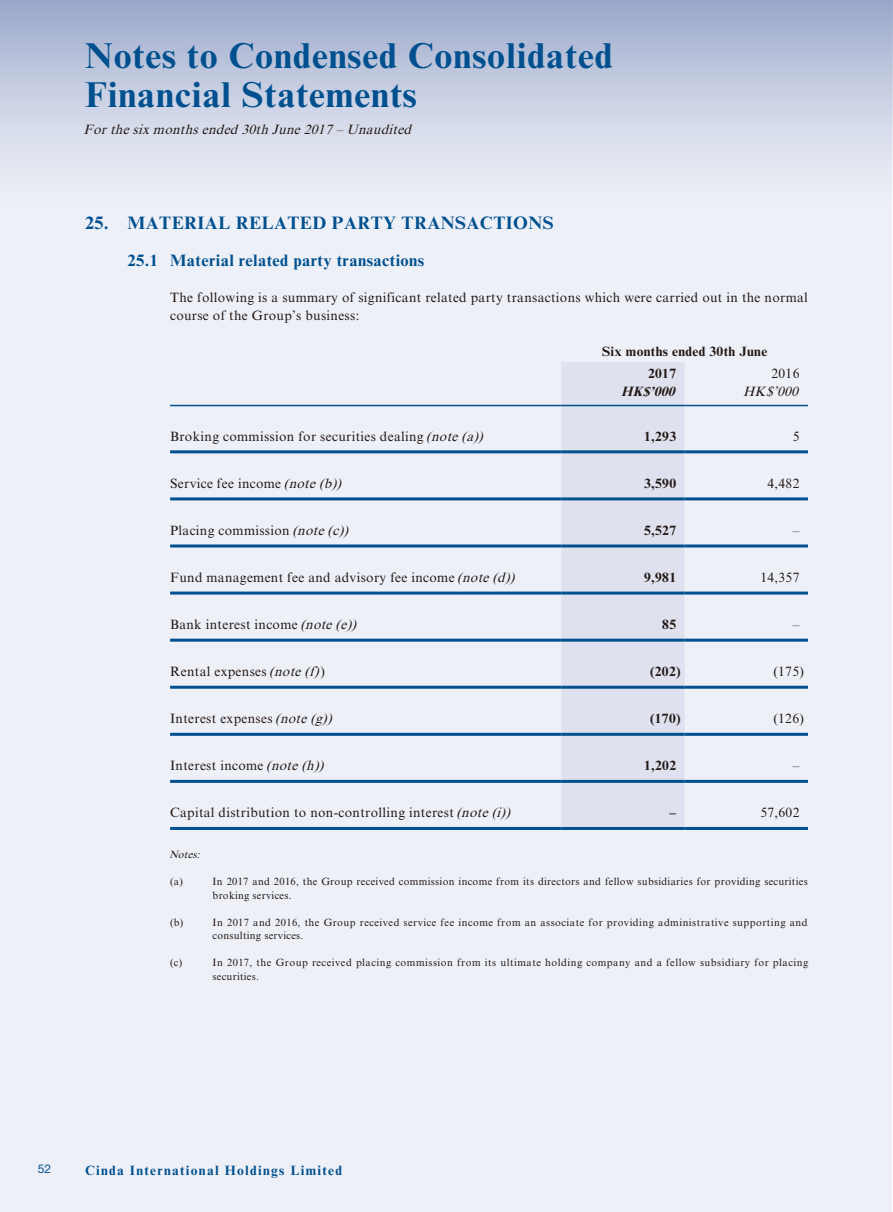
<style>
.page{position:relative;width:893px;height:1212px;background:#fff}
.page>*{position:absolute;margin:0;border:0;box-sizing:border-box;transform-origin:0 0}
.t1{font:700 36px/39px "Times New Roman MT Std";letter-spacing:.025em;color:#00508f}
.t2{font:700 18px "Times New Roman MT Std";letter-spacing:.025em;color:#00508f}
.t3{font:700 16.5px "Times New Roman MT Std";letter-spacing:.025em;color:#00508f}
.t4{font:13.5px/18px "Times New Roman MT Std";letter-spacing:.025em;color:#231916}
.t5{font:700 13.5px/22.2px "Times New Roman MT Std";letter-spacing:.025em;color:#231916}
.t6{font:italic 13.5px "Times New Roman MT Std";color:#231916}
.t7{font:700 13.5px "Times New Roman MT Std";letter-spacing:.095em;color:#00508f}
.t8{font:italic 700 13.5px "Times New Roman MT Std";color:#231916}
.t9{font:12px "Helvetica Neue LT Std";color:#00508f}
.t10{font:10.5px/13.5px "Times New Roman MT Std";letter-spacing:.045em;color:#231916}
.t11{font:10.5px/13.5px "Times New Roman MT Std";letter-spacing:.025em;color:#231916}
.t12{font:italic 10.5px "Times New Roman MT Std";color:#231916}
.s1{font-style:italic}
</style>
<div class="page">
<div style="left:0;top:0;width:891px;height:1212px;background:#eef0f7"></div>
<div style="left:0;top:0;width:893px;height:215px;background:linear-gradient(to bottom,#9faccd,#f7f8fc)"></div>
<div style="left:561px;top:362px;width:124px;height:465px;background:#dfe2ee"></div>
<hr style="left:170px;top:405px;width:391px;height:1px;background:#00508f">
<hr style="left:561px;top:405px;width:124px;height:1px;background:#00508f">
<hr style="left:685px;top:405px;width:123px;height:1px;background:#00508f">
<hr style="left:170px;top:450px;width:391px;height:3px;background:#00508f">
<hr style="left:561px;top:450px;width:124px;height:3px;background:#00508f">
<hr style="left:685px;top:450px;width:123px;height:3px;background:#00508f">
<hr style="left:170px;top:497px;width:391px;height:3px;background:#00508f">
<hr style="left:561px;top:497px;width:124px;height:3px;background:#00508f">
<hr style="left:685px;top:497px;width:123px;height:3px;background:#00508f">
<hr style="left:170px;top:544px;width:391px;height:3px;background:#00508f">
<hr style="left:561px;top:544px;width:124px;height:3px;background:#00508f">
<hr style="left:685px;top:544px;width:123px;height:3px;background:#00508f">
<hr style="left:170px;top:591px;width:391px;height:3px;background:#00508f">
<hr style="left:561px;top:591px;width:124px;height:3px;background:#00508f">
<hr style="left:685px;top:591px;width:123px;height:3px;background:#00508f">
<hr style="left:170px;top:639px;width:391px;height:3px;background:#00508f">
<hr style="left:561px;top:639px;width:124px;height:3px;background:#00508f">
<hr style="left:685px;top:639px;width:123px;height:3px;background:#00508f">
<hr style="left:170px;top:686px;width:391px;height:3px;background:#00508f">
<hr style="left:561px;top:686px;width:124px;height:3px;background:#00508f">
<hr style="left:685px;top:686px;width:123px;height:3px;background:#00508f">
<hr style="left:170px;top:733px;width:391px;height:3px;background:#00508f">
<hr style="left:561px;top:733px;width:124px;height:3px;background:#00508f">
<hr style="left:685px;top:733px;width:123px;height:3px;background:#00508f">
<hr style="left:170px;top:780px;width:391px;height:3px;background:#00508f">
<hr style="left:561px;top:780px;width:124px;height:3px;background:#00508f">
<hr style="left:685px;top:780px;width:123px;height:3px;background:#00508f">
<hr style="left:170px;top:827px;width:391px;height:3px;background:#00508f">
<hr style="left:561px;top:827px;width:124px;height:3px;background:#00508f">
<hr style="left:685px;top:827px;width:123px;height:3px;background:#00508f">
<h1 class="t1" style="left:85px;top:35px;width:529px">Notes to Condensed Consolidated<br>Financial Statements</h1>
<p class="t6" style="left:84px;top:121px;width:333px">Forthesixmonthsended 30th June2017–Unaudited</p>
<h2 class="t2" style="left:85px;top:211px;width:470px">25. MATERIAL RELATED PARTY TRANSACTIONS</h2>
<p class="t3" style="left:128px;top:250px;width:298px">25.1 Material related party transactions</p>
<p class="t4" style="left:170px;top:289px;width:639px">The following is a summary of significant related party transactions which were carried out in the normal course of the Group’s business:</p>
<p class="t5" style="left:648px;top:340px;width:121px;text-indent:-46px">Six months ended 30th June<br>2017</p>
<p class="t4" style="left:771px;top:365px;width:30px">2016</p>
<p class="t8" style="left:621px;top:384px;width:59px">HK$’000</p>
<p class="t6" style="left:743px;top:384px;width:61px">HK$’000</p>
<p class="t4" style="left:170px;top:427px;width:318px">Broking commission for securities dealing <span class="s1">(note(a))</span></p>
<p class="t5" style="left:644px;top:425px;width:34px">1,293</p>
<p class="t4" style="left:793px;top:427px;width:8px">5</p>
<p class="t4" style="left:170px;top:474px;width:177px">Service fee income <span class="s1">(note(b))</span></p>
<p class="t5" style="left:644px;top:472px;width:34px">3,590</p>
<p class="t4" style="left:767px;top:474px;width:34px">4,482</p>
<p class="t4" style="left:170px;top:521px;width:184px">Placing commission <span class="s1">(note(c))</span></p>
<p class="t5" style="left:644px;top:519px;width:34px">5,527</p>
<p class="t4" style="left:793px;top:521px;width:8px">–</p>
<p class="t4" style="left:170px;top:568px;width:350px">Fund management fee and advisory fee income <span class="s1">(note(d))</span></p>
<p class="t5" style="left:644px;top:566px;width:34px">9,981</p>
<p class="t4" style="left:760px;top:568px;width:41px">14,357</p>
<p class="t4" style="left:170px;top:615px;width:192px">Bank interest income <span class="s1">(note(e))</span></p>
<p class="t5" style="left:662px;top:613px;width:15px">85</p>
<p class="t4" style="left:793px;top:615px;width:8px">–</p>
<p class="t4" style="left:170px;top:662px;width:156px">Rental expenses <span class="s1">(note(f)</span>)</p>
<p class="t5" style="left:650px;top:660px;width:32px">(202)</p>
<p class="t4" style="left:773px;top:662px;width:32px">(175)</p>
<p class="t4" style="left:170px;top:709px;width:167px">Interest expenses <span class="s1">(note(g))</span></p>
<p class="t5" style="left:650px;top:707px;width:32px">(170)</p>
<p class="t4" style="left:773px;top:709px;width:32px">(126)</p>
<p class="t4" style="left:170px;top:756px;width:159px">Interest income <span class="s1">(note(h))</span></p>
<p class="t5" style="left:644px;top:754px;width:34px">1,202</p>
<p class="t4" style="left:793px;top:756px;width:8px">–</p>
<p class="t4" style="left:170px;top:804px;width:345px">Capital distribution to non-controlling interest <span class="s1">(note(i))</span></p>
<p class="t5" style="left:669px;top:801px;width:8px">–</p>
<p class="t4" style="left:760px;top:803px;width:41px">57,602</p>
<p class="t12" style="left:169px;top:848px;width:35px">Notes:</p>
<p class="t10" style="left:170px;top:875px;width:14px">(a)</p>
<p class="t11" style="left:213px;top:875px;width:597px">In 2017 and 2016, the Group received commission income from its directors and fellow subsidiaries for providing securities broking services.</p>
<p class="t10" style="left:170px;top:915px;width:15px">(b)</p>
<p class="t10" style="left:213px;top:915px;width:597px">In 2017 and 2016, the Group received service fee income from an associate for providing administrative supporting and consulting services.</p>
<p class="t10" style="left:170px;top:956px;width:14px">(c)</p>
<p class="t10" style="left:213px;top:956px;width:597px">In 2017, the Group received placing commission from its ultimate holding company and a fellow subsidiary for placing securities.</p>
<p class="t9" style="left:38px;top:1162px;width:15px">52</p>
<p class="t7" style="left:85px;top:1162px;width:259px">Cinda International Holdings Limited</p>
</div>
